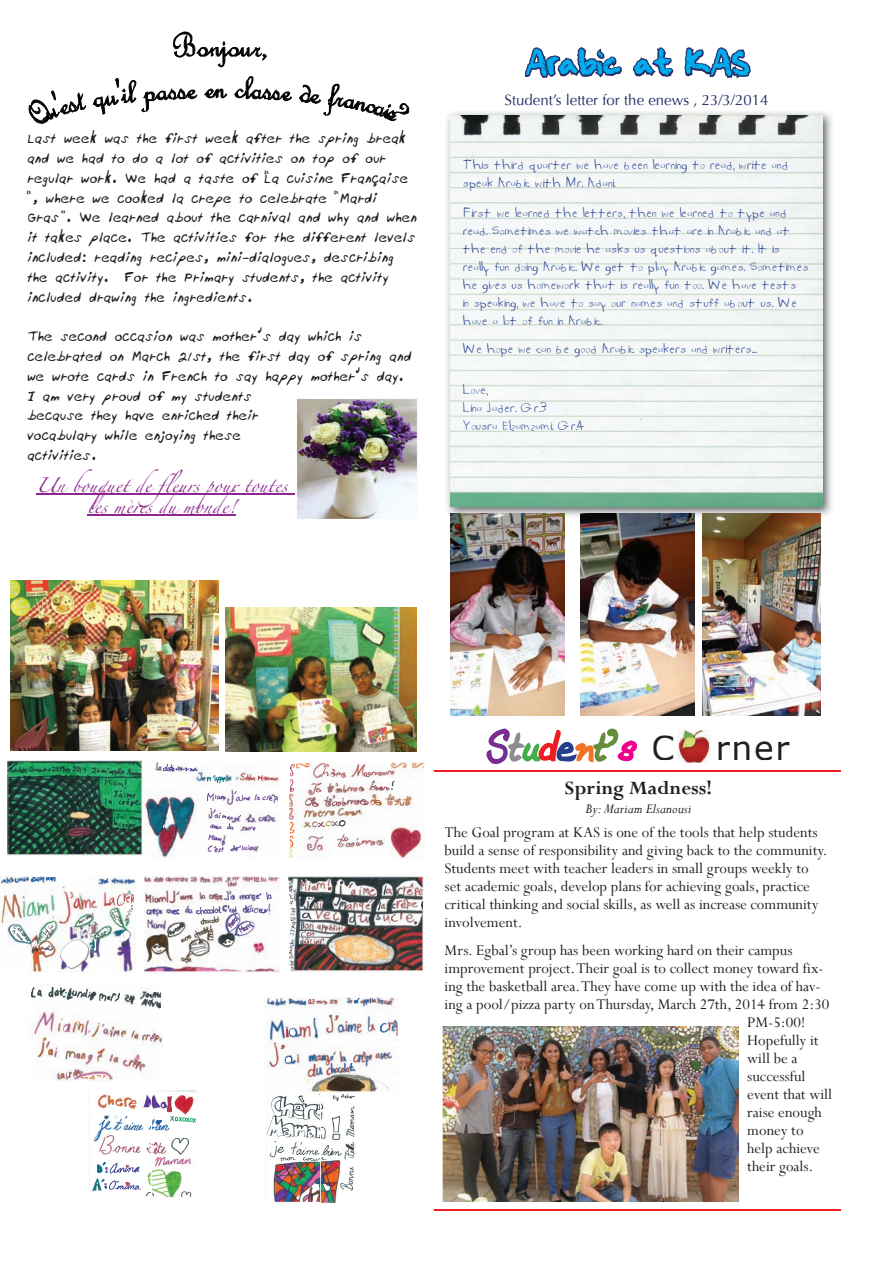
<style>
.page{position:relative;width:895px;height:1263px;background:#fff}
.page>*{position:absolute;margin:0;border:0;box-sizing:border-box;transform-origin:0 0}
.t1{font:33px "MS Reference Sans Serif";color:#231f20}
.t2{font:27px "squeakychalksound";color:#00aeef}
.t3{font:700 21px "Perpetua";color:#231f20}
.t4{font:16.5px/19.8px "Montys Hand";color:#231f20}
.t5{font:16.5px/18px "Perpetua";color:#231f20}
.t6{font:15px/18px "Kidstuff";color:#253f8e}
.t7{font:15px "Optima";color:#252b65}
.t8{font:italic 15px "Perpetua";color:#231f20}
.t9{font:13.5px/21px "Zapfino";color:#8d278f;text-align:center}
</style>
<div class="page">
<svg style="left:28px;top:32px;width:381px;height:92px"></svg>
<hr style="left:36px;top:493px;width:258px;height:2px;background:#8d278f">
<hr style="left:87px;top:514px;width:149px;height:2px;background:#8d278f">
<svg style="left:296px;top:398px;width:122px;height:121px"></svg>
<img style="left:297px;top:399px;width:120px;height:119px">
<img style="left:11px;top:581px;width:208px;height:169px">
<img style="left:226px;top:608px;width:191px;height:143px">
<svg style="left:525px;top:47px;width:97px;height:31px"></svg>
<svg style="left:633px;top:47px;width:40px;height:30px"></svg>
<svg style="left:684px;top:47px;width:67px;height:31px"></svg>
<img style="left:447px;top:112px;width:385px;height:406px">
<img style="left:450px;top:115px;width:372px;height:391px">
<img style="left:450px;top:513px;width:114px;height:203px">
<img style="left:580px;top:514px;width:114px;height:202px">
<img style="left:702px;top:513px;width:119px;height:202px">
<svg style="left:486px;top:728px;width:151px;height:36px"></svg>
<img style="left:678px;top:730px;width:28px;height:33px">
<img style="left:677px;top:735px;width:33px;height:25px">
<hr style="left:435px;top:770px;width:406px;height:2px;background:#ee1d23">
<img style="left:443px;top:1026px;width:295px;height:176px">
<hr style="left:435px;top:1209px;width:406px;height:1px;background:#ee1d23">
<img style="left:289px;top:763px;width:135px;height:95px">
<img style="left:338px;top:834px;width:22px;height:13px">
<img style="left:306px;top:798px;width:16px;height:29px">
<img style="left:290px;top:764px;width:5px;height:27px">
<img style="left:322px;top:765px;width:24px;height:13px">
<img style="left:290px;top:822px;width:4px;height:26px">
<img style="left:331px;top:773px;width:47px;height:42px">
<img style="left:313px;top:788px;width:9px;height:18px">
<svg style="left:360px;top:799px;width:8px;height:6px"></svg>
<svg style="left:333px;top:798px;width:11px;height:8px"></svg>
<svg style="left:296px;top:764px;width:13px;height:5px"></svg>
<svg style="left:375px;top:800px;width:6px;height:5px"></svg>
<svg style="left:365px;top:772px;width:29px;height:19px"></svg>
<svg style="left:318px;top:820px;width:27px;height:7px"></svg>
<svg style="left:394px;top:801px;width:3px;height:4px"></svg>
<svg style="left:318px;top:845px;width:4px;height:4px"></svg>
<img style="left:144px;top:762px;width:135px;height:95px">
<img style="left:207px;top:791px;width:71px;height:62px">
<img style="left:163px;top:765px;width:34px;height:7px">
<img style="left:207px;top:776px;width:18px;height:7px">
<svg style="left:258px;top:776px;width:5px;height:5px"></svg>
<img style="left:245px;top:816px;width:8px;height:14px">
<svg style="left:163px;top:819px;width:4px;height:8px"></svg>
<img style="left:8px;top:760px;width:135px;height:96px">
<img style="left:65px;top:777px;width:30px;height:26px">
<svg style="left:77px;top:837px;width:5px;height:13px"></svg>
<img style="left:288px;top:876px;width:135px;height:96px">
<img style="left:290px;top:883px;width:22px;height:87px">
<img style="left:379px;top:885px;width:7px;height:26px">
<svg style="left:305px;top:932px;width:12px;height:12px"></svg>
<img style="left:341px;top:935px;width:35px;height:22px">
<svg style="left:391px;top:914px;width:6px;height:7px"></svg>
<svg style="left:414px;top:921px;width:3px;height:4px"></svg>
<svg style="left:350px;top:884px;width:3px;height:4px"></svg>
<img style="left:145px;top:877px;width:135px;height:95px">
<img style="left:146px;top:891px;width:108px;height:73px">
<img style="left:197px;top:891px;width:75px;height:23px">
<img style="left:182px;top:918px;width:32px;height:24px">
<svg style="left:255px;top:943px;width:7px;height:9px"></svg>
<svg style="left:171px;top:909px;width:9px;height:5px"></svg>
<svg style="left:154px;top:945px;width:8px;height:7px"></svg>
<svg style="left:254px;top:878px;width:12px;height:4px"></svg>
<img style="left:215px;top:878px;width:22px;height:8px">
<img style="left:155px;top:878px;width:17px;height:5px">
<img style="left:173px;top:967px;width:26px;height:4px">
<img style="left:0;top:877px;width:135px;height:95px">
<img style="left:7px;top:895px;width:123px;height:74px">
<img style="left:117px;top:894px;width:17px;height:11px">
<img style="left:32px;top:878px;width:23px;height:5px">
<svg style="left:126px;top:906px;width:7px;height:12px"></svg>
<svg style="left:105px;top:879px;width:3px;height:5px"></svg>
<svg style="left:1px;top:879px;width:5px;height:5px"></svg>
<svg style="left:16px;top:878px;width:3px;height:4px"></svg>
<svg style="left:92px;top:913px;width:3px;height:7px"></svg>
<img style="left:31px;top:989px;width:131px;height:91px">
<img style="left:32px;top:987px;width:88px;height:15px">
<img style="left:129px;top:992px;width:32px;height:17px">
<img style="left:65px;top:1023px;width:17px;height:8px">
<svg style="left:98px;top:1075px;width:8px;height:4px"></svg>
<svg style="left:82px;top:1077px;width:6px;height:2px"></svg>
<svg style="left:64px;top:993px;width:3px;height:5px"></svg>
<img style="left:263px;top:997px;width:135px;height:96px">
<svg style="left:380px;top:1023px;width:8px;height:10px"></svg>
<svg style="left:287px;top:1057px;width:4px;height:6px"></svg>
<svg style="left:354px;top:998px;width:6px;height:6px"></svg>
<svg style="left:309px;top:1000px;width:5px;height:5px"></svg>
<svg style="left:286px;top:1030px;width:10px;height:7px"></svg>
<svg style="left:370px;top:1026px;width:4px;height:5px"></svg>
<svg style="left:350px;top:1056px;width:21px;height:16px"></svg>
<img style="left:320px;top:1094px;width:29px;height:109px">
<img style="left:320px;top:1095px;width:35px;height:96px">
<img style="left:152px;top:1090px;width:44px;height:107px">
<img style="left:171px;top:1117px;width:25px;height:5px">
<img style="left:172px;top:1138px;width:16px;height:17px">
<svg style="left:153px;top:1143px;width:13px;height:9px"></svg>
<svg style="left:162px;top:1104px;width:10px;height:8px"></svg>
<img style="left:265px;top:1094px;width:55px;height:108px">
<img style="left:265px;top:1094px;width:54px;height:44px">
<img style="left:275px;top:1134px;width:44px;height:31px">
<img style="left:298px;top:1094px;width:21px;height:15px">
<svg style="left:296px;top:1195px;width:3px;height:6px"></svg>
<img style="left:88px;top:1091px;width:64px;height:101px">
<img style="left:105px;top:1163px;width:36px;height:27px">
<svg style="left:97px;top:1163px;width:9px;height:10px"></svg>
<img style="left:95px;top:1122px;width:36px;height:29px">
<svg style="left:123px;top:1183px;width:6px;height:4px"></svg>
<svg style="left:146px;top:1192px;width:7px;height:4px"></svg>
<svg style="left:123px;top:1116px;width:9px;height:9px"></svg>
<svg style="left:127px;top:1100px;width:8px;height:4px"></svg>
<svg style="left:149px;top:1120px;width:13px;height:9px"></svg>
<p class="t4" style="left:27px;top:127px;width:391px">Last week was the first week after the spring break and we had to do a lot of activities on top of our regular work. We had a taste of “La cuisine Française “, where we cooked la crepe to celebrate “Mardi Gras”. We learned about the carnival and why and when it takes place. The activities for the different levels included: reading recipes, mini-dialogues, describing the activity. For the Primary students, the activity included drawing the ingredients.</p>
<p class="t4" style="left:27px;top:325px;width:386px">The second occasion was mother’s day which is celebrated on March 21st, the first day of spring and we wrote cards in French to say happy mother’s day.<br>I am very proud of my students<br>because they have enriched their<br>vocabulary while enjoying these<br>activities.</p>
<p class="t9" style="left:36px;top:477px;width:253px">Un bouquet de fleurs pour toutes les mères du monde!</p>
<h2 class="t2" style="left:526px;top:49px;width:225px">Arabic at KAS</h2>
<p class="t7" style="left:505px;top:91px;width:265px">Student’s letter for the enews , 23/3/2014</p>
<p class="t6" style="left:464px;top:156px;width:327px">This third quarter we have been learning to read, write and speak Arabic with Mr. Adani.</p>
<p class="t6" style="left:464px;top:204px;width:347px">First we learned the letters, then we learned to type and read. Sometimes we watch movies that are in Arabic and at the end of the movie he asks us questions about it. It is really fun doing Arabic. We get to play Arabic games. Sometimes he gives us homework that is really fun too. We have tests<br>in speaking, we have to say our names and stuff about us. We have a lot of fun in Arabic.</p>
<p class="t6" style="left:464px;top:340px;width:296px">We hope we can be good Arabic speakers and writers…</p>
<p class="t6" style="left:464px;top:381px;width:124px">Love,<br>Lina Jader. Gr.3<br>Yousra Elzamzami. Gr.4</p>
<h1 class="t1" style="left:716px;top:726px;width:75px">rner</h1>
<p class="t3" style="left:565px;top:774px;width:149px">Spring Madness!</p>
<p class="t8" style="left:585px;top:799px;width:107px">By: Mariam Elsanousi</p>
<p class="t5" style="left:445px;top:823px;width:384px">The Goal program at KAS is one of the tools that help students build a sense of responsibility and giving back to the community.<br>Students meet with teacher leaders in small groups weekly to set academic goals, develop plans for achieving goals, practice critical thinking and social skills, as well as increase community involvement.</p>
<p class="t5" style="left:445px;top:941px;width:349px">Mrs. Egbal’s group has been working hard on their campus</p>
<p class="t5" style="left:445px;top:959px;width:381px">improvement project. Their goal is to collect money toward fix-</p>
<p class="t5" style="left:445px;top:977px;width:378px">ing the basketball area. They have come up with the idea of hav-</p>
<p class="t5" style="left:445px;top:995px;width:386px">ing a pool/pizza party on Thursday, March 27th, 2014 from 2:30</p>
<p class="t5" style="left:747px;top:1013px;width:60px">PM-5:00!</p>
<p class="t5" style="left:747px;top:1031px;width:73px">Hopefully it</p>
<p class="t5" style="left:747px;top:1049px;width:52px">will be a</p>
<p class="t5" style="left:747px;top:1067px;width:60px">successful</p>
<p class="t5" style="left:747px;top:1085px;width:86px">event that will</p>
<p class="t5" style="left:747px;top:1103px;width:76px">raise enough</p>
<p class="t5" style="left:747px;top:1121px;width:58px">money to</p>
<p class="t5" style="left:747px;top:1139px;width:74px">help achieve</p>
<p class="t5" style="left:747px;top:1157px;width:67px">their goals.</p>
</div>
